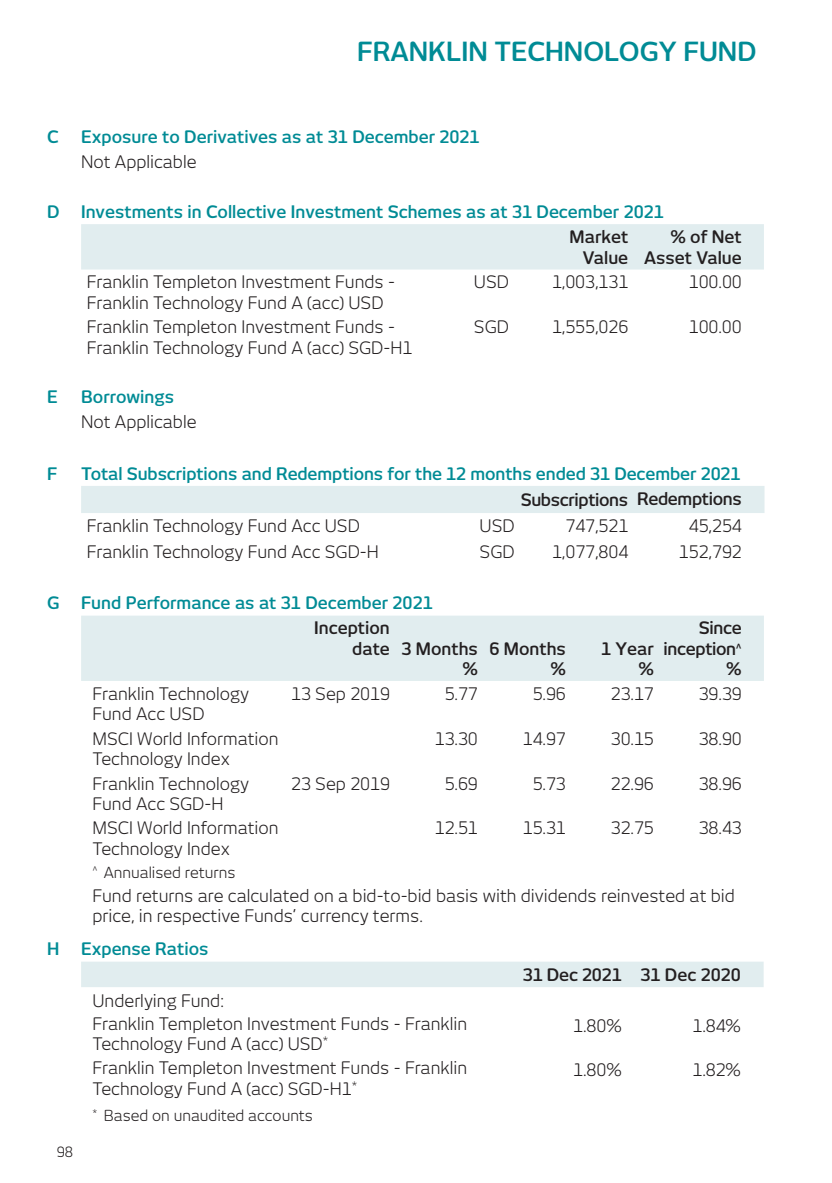
<style>
.page{position:relative;width:832px;height:1183px;background:#fff}
.page>*{position:absolute;margin:0;border:0;box-sizing:border-box;transform-origin:0 0}
.Left_Title{font:600 26px "New June";color:#008b95}
.text_table{font:17px/20.4px "New June";color:#231f20}
.body_text_table{font:600 17px "New June";letter-spacing:-.005em;color:#008b95}
.source{font:17px/20.4px "New June";color:#231f20}
.table_text_head{font:600 17px "New June";color:#008b95}
.text_table-2{font:600 17px/20.4px "New June";color:#231f20;text-align:right}
.text_table-3{font:600 17px/20.4px "New June";letter-spacing:-.02em;color:#231f20;text-align:right}
.source-2{font:15px "New June";color:#231f20}
.t1{font:14px "New June";color:#231f20}
.source-3{font:8.8px "New June";color:#231f20}
</style>
<div class="page">
<div style="left:81px;top:224px;width:682px;height:45px;background:#e1edef"></div>
<div style="left:81px;top:486px;width:683px;height:27px;background:#e1edef"></div>
<div style="left:81px;top:615px;width:682px;height:66px;background:#e1edef"></div>
<div style="left:81px;top:961px;width:682px;height:26px;background:#e1edef"></div>
<p class="Left_Title" style="left:357px;top:37px;width:400px">FRANKLIN TECHNOLOGY FUND</p>
<p class="table_text_head" style="left:47px;top:127px;width:13px">C</p>
<p class="table_text_head" style="left:81px;top:127px;width:400px">Exposure to Derivatives as at 31 December 2021</p>
<p class="text_table" style="left:81px;top:151px;width:117px">Not Applicable</p>
<p class="body_text_table" style="left:47px;top:202px;width:14px">D</p>
<p class="body_text_table" style="left:81px;top:202px;width:584px">Investments in Collective Investment Schemes as at 31 December 2021</p>
<p class="text_table-2" style="left:569px;top:227px;width:60px">Market<br>Value</p>
<p class="text_table-2" style="left:643px;top:227px;width:99px">% of Net<br>Asset Value</p>
<p class="text_table" style="left:87px;top:272px;width:309px">Franklin Templeton Investment Funds -<br>Franklin Technology Fund A (acc) USD</p>
<p class="text_table" style="left:473px;top:272px;width:37px">USD</p>
<p class="text_table" style="left:551px;top:272px;width:78px">1,003,131</p>
<p class="text_table" style="left:688px;top:272px;width:54px">100.00</p>
<p class="text_table" style="left:87px;top:316px;width:327px">Franklin Templeton Investment Funds -<br>Franklin Technology Fund A (acc) SGD-H1</p>
<p class="text_table" style="left:473px;top:316px;width:37px">SGD</p>
<p class="text_table" style="left:551px;top:316px;width:78px">1,555,026</p>
<p class="text_table" style="left:688px;top:316px;width:54px">100.00</p>
<p class="table_text_head" style="left:47px;top:386px;width:12px">E</p>
<p class="table_text_head" style="left:81px;top:386px;width:94px">Borrowings</p>
<p class="text_table" style="left:81px;top:411px;width:117px">Not Applicable</p>
<p class="body_text_table" style="left:47px;top:463px;width:12px">F</p>
<p class="body_text_table" style="left:81px;top:463px;width:660px">Total Subscriptions and Redemptions for the 12 months ended 31 December 2021</p>
<p class="text_table-3" style="left:520px;top:489px;width:109px">Subscriptions</p>
<p class="text_table-3" style="left:636px;top:488px;width:106px">Redemptions</p>
<p class="text_table" style="left:87px;top:516px;width:274px">Franklin Technology Fund Acc USD</p>
<p class="text_table" style="left:479px;top:516px;width:37px">USD</p>
<p class="text_table" style="left:565px;top:516px;width:64px">747,521</p>
<p class="text_table" style="left:688px;top:516px;width:54px">45,254</p>
<p class="text_table" style="left:87px;top:541px;width:293px">Franklin Technology Fund Acc SGD-H</p>
<p class="text_table" style="left:479px;top:541px;width:37px">SGD</p>
<p class="text_table" style="left:551px;top:541px;width:78px">1,077,804</p>
<p class="text_table" style="left:678px;top:541px;width:64px">152,792</p>
<p class="table_text_head" style="left:47px;top:593px;width:14px">G</p>
<p class="table_text_head" style="left:81px;top:593px;width:353px">Fund Performance as at 31 December 2021</p>
<p class="text_table-2" style="left:314px;top:618px;width:77px">Inception date</p>
<p class="text_table-3" style="left:663px;top:618px;width:80px">Since inception<sup>^ </sup>%</p>
<p class="text_table-2" style="left:401px;top:638px;width:78px">3 Months %</p>
<p class="text_table-2" style="left:489px;top:638px;width:78px">6 Months %</p>
<p class="text_table-2" style="left:600px;top:638px;width:54px">1 Year %</p>
<p class="text_table" style="left:92px;top:683px;width:158px">Franklin Technology<br>Fund Acc USD</p>
<p class="text_table" style="left:291px;top:683px;width:100px">13 Sep 2019</p>
<p class="text_table" style="left:444px;top:683px;width:35px">5.77</p>
<p class="text_table" style="left:532px;top:683px;width:35px">5.96</p>
<p class="text_table" style="left:610px;top:683px;width:44px">23.17</p>
<p class="text_table" style="left:698px;top:683px;width:44px">39.39</p>
<p class="text_table" style="left:92px;top:728px;width:187px">MSCI World Information<br>Technology Index</p>
<p class="text_table" style="left:434px;top:728px;width:44px">13.30</p>
<p class="text_table" style="left:522px;top:728px;width:44px">14.97</p>
<p class="text_table" style="left:610px;top:728px;width:44px">30.15</p>
<p class="text_table" style="left:698px;top:728px;width:44px">38.90</p>
<p class="text_table" style="left:92px;top:773px;width:158px">Franklin Technology<br>Fund Acc SGD-H</p>
<p class="text_table" style="left:291px;top:773px;width:100px">23 Sep 2019</p>
<p class="text_table" style="left:444px;top:773px;width:35px">5.69</p>
<p class="text_table" style="left:532px;top:773px;width:35px">5.73</p>
<p class="text_table" style="left:610px;top:773px;width:44px">22.96</p>
<p class="text_table" style="left:698px;top:773px;width:44px">38.96</p>
<p class="text_table" style="left:92px;top:817px;width:187px">MSCI World Information<br>Technology Index</p>
<p class="text_table" style="left:434px;top:817px;width:44px">12.51</p>
<p class="text_table" style="left:522px;top:817px;width:44px">15.31</p>
<p class="text_table" style="left:610px;top:817px;width:44px">32.75</p>
<p class="text_table" style="left:698px;top:817px;width:44px">38.43</p>
<p class="source-3" style="left:92px;top:862px;width:7px">^</p>
<p class="source-2" style="left:104px;top:863px;width:133px">Annualised returns</p>
<p class="source" style="left:92px;top:885px;width:643px">Fund returns are calculated on a bid-to-bid basis with dividends reinvested at bid price, in respective Funds’ currency terms.</p>
<p class="table_text_head" style="left:47px;top:939px;width:14px">H</p>
<p class="table_text_head" style="left:81px;top:939px;width:129px">Expense Ratios</p>
<p class="text_table-2" style="left:522px;top:964px;width:100px">31 Dec 2021</p>
<p class="text_table-2" style="left:640px;top:964px;width:102px">31 Dec 2020</p>
<p class="t1" style="left:57px;top:1143px;width:18px">98</p>
<p class="text_table" style="left:92px;top:989px;width:133px">Underlying Fund:</p>
<p class="text_table" style="left:92px;top:1012px;width:376px">Franklin Templeton Investment Funds - Franklin<br>Technology Fund A (acc) USD<sup>*</sup></p>
<p class="text_table" style="left:573px;top:1014px;width:50px">1.80%</p>
<p class="text_table" style="left:692px;top:1014px;width:50px">1.84%</p>
<p class="text_table" style="left:92px;top:1057px;width:376px">Franklin Templeton Investment Funds - Franklin<br>Technology Fund A (acc) SGD-H1<sup>*</sup></p>
<p class="text_table" style="left:573px;top:1059px;width:50px">1.80%</p>
<p class="text_table" style="left:692px;top:1059px;width:50px">1.82%</p>
<p class="source-2" style="left:92px;top:1106px;width:222px"><sup>*</sup> Based on unaudited accounts</p>
</div>
